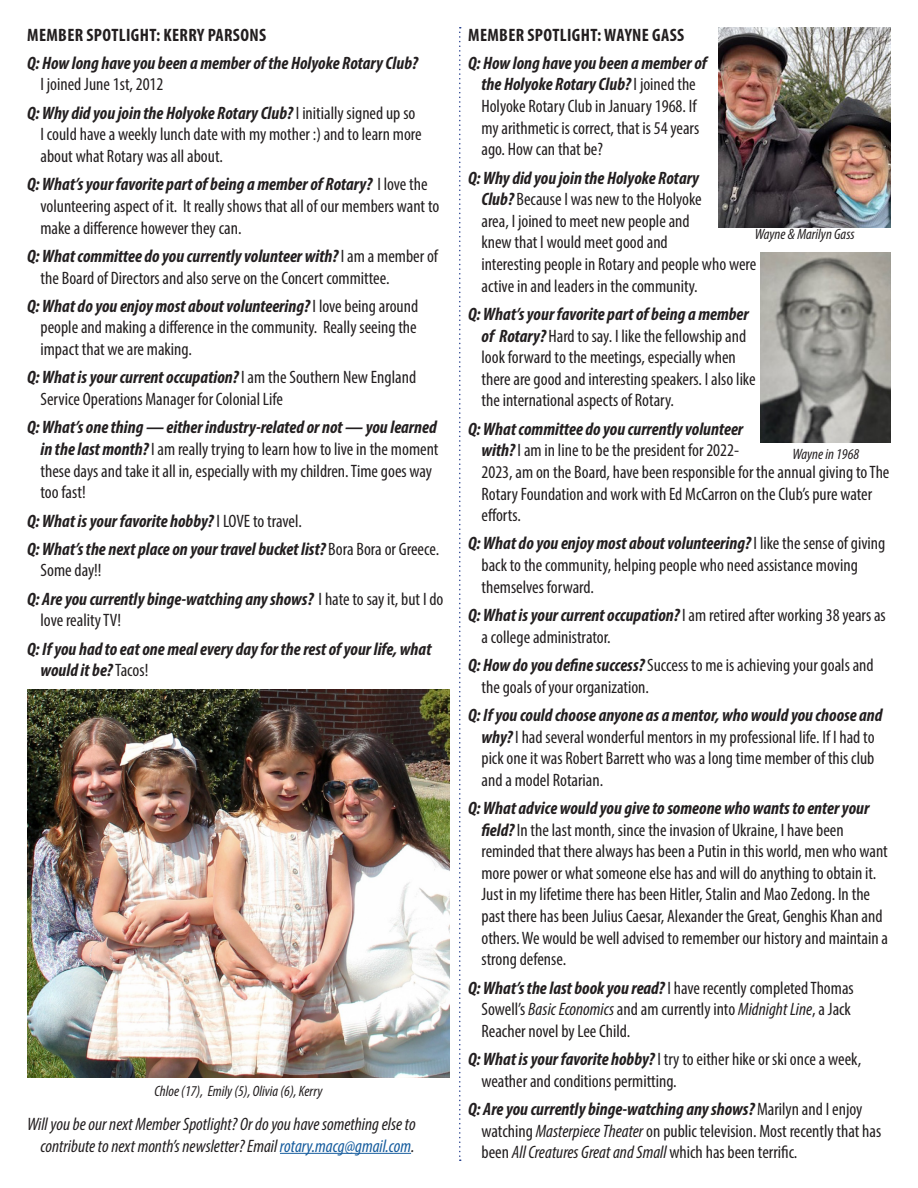
<style>
.page{position:relative;width:918px;height:1188px;background:#fff}
.page>*{position:absolute;margin:0;border:0;box-sizing:border-box;transform-origin:0 0}
.t1{font:condensed 18px/21.6px "Myriad Pro";color:#231f20}
.t2{font:italic 700 condensed 18px/21.6px "Myriad Pro";color:#231f20}
.t3{font:italic condensed 18px/21.6px "Myriad Pro";color:#231f20;text-align:right}
.t4{font:700 condensed 18px "Myriad Pro";letter-spacing:.02em;color:#231f20}
.t5{font:italic condensed 15px "Myriad Pro";color:#231f20}
.s1{font-weight:400;font-style:normal}
.s2{font-weight:700;font-style:italic}
.s3{color:#175d9e}
.s4{font-style:italic}
</style>
<div class="page">
<hr style="left:280px;top:1153px;width:131px;height:1px;background:#175d9e">
<img style="left:27px;top:689px;width:423px;height:389px">
<img style="left:719px;top:27px;width:172px;height:200px">
<img style="left:761px;top:253px;width:130px;height:190px">
<svg style="left:459px;top:27px;width:2px;height:1134px"></svg>
<p class="t4" style="left:27px;top:23px;width:240px">MEMBER SPOTLIGHT: KERRY PARSONS</p>
<p class="t2" style="left:40px;top:52px;width:379px;text-indent:-14px">Q: How long have you been a member of the Holyoke Rotary Club?<br><span class="s1">I joined June 1st, 2012</span></p>
<p class="t1" style="left:40px;top:102px;width:383px;text-indent:-14px"><span class="s2">Q: Why did you join the Holyoke Rotary Club?</span> I initially signed up so<br>I could have a weekly lunch date with my mother :) and to learn more about what Rotary was all about.</p>
<p class="t1" style="left:40px;top:173px;width:400px;text-indent:-14px"><span class="s2">Q: What’s your favorite part of being a member of Rotary?</span> I love the volunteering aspect of it. It really shows that all of our members want to make a difference however they can.</p>
<p class="t1" style="left:40px;top:245px;width:399px;text-indent:-14px"><span class="s2">Q: What committee do you currently volunteer with?</span> I am a member of the Board of Directors and also serve on the Concert committee.</p>
<p class="t1" style="left:40px;top:295px;width:379px;text-align:justify;text-indent:-14px"><span class="s2">Q: What do you enjoy most about volunteering?</span> I love being around people and making a difference in the community. Really seeing the impact that we are making.</p>
<p class="t1" style="left:40px;top:366px;width:377px;text-indent:-14px"><span class="s2">Q: What is your current occupation?</span> I am the Southern New England<br>Service Operations Manager for Colonial Life</p>
<p class="t1" style="left:40px;top:416px;width:399px;text-indent:-14px"><span class="s2">Q: What’s one thing — either industry-related or not — you learned in the last month?</span> I am really trying to learn how to live in the moment these days and take it all in, especially with my children. Time goes way too fast!</p>
<p class="t2" style="left:27px;top:509px;width:276px">Q: What is your favorite hobby? <span class="s1">I LOVE to travel.</span></p>
<p class="t2" style="left:40px;top:538px;width:400px;text-indent:-14px">Q: What’s the next place on your travel bucket list? <span class="s1">Bora Bora or Greece.<br>Some day!!</span></p>
<p class="t2" style="left:40px;top:588px;width:405px;text-indent:-14px">Q: Are you currently binge-watching any shows? <span class="s1">I hate to say it, but I do love reality TV!</span></p>
<p class="t2" style="left:40px;top:638px;width:393px;text-indent:-14px">Q: If you had to eat one meal every day for the rest of your life, what would it be? <span class="s1">Tacos!</span></p>
<p class="t5" style="left:155px;top:1082px;width:169px">Chloe (17), Emily (5), Olivia (6), Kerry</p>
<p class="t3" style="left:27px;top:1113px;width:390px">Will you be our next Member Spotlight? Or do you have something else to contribute to next month’s newsletter? Email <span class="s3">rotary.macg@gmail.com</span>.</p>
<p class="t4" style="left:468px;top:23px;width:218px">MEMBER SPOTLIGHT: WAYNE GASS</p>
<p class="t1" style="left:482px;top:52px;width:227px;text-indent:-14px"><span class="s2">Q: How long have you been a member of the Holyoke Rotary Club?</span> I joined the Holyoke Rotary Club in January 1968. If my arithmetic is correct, that is 54 years ago. How can that be?</p>
<p class="t1" style="left:482px;top:167px;width:276px;text-indent:-14px"><span class="s2">Q: Why did you join the Holyoke Rotary<br>Club?</span> Because I was new to the Holyoke<br>area, I joined to meet new people and<br>knew that I would meet good and<br>interesting people in Rotary and people who were active in and leaders in the community.</p>
<p class="t1" style="left:482px;top:303px;width:276px;text-indent:-14px"><span class="s2">Q: What’s your favorite part of being a member of Rotary?</span> Hard to say. I like the fellowship and look forward to the meetings, especially when there are good and interesting speakers. I also like the international aspects of Rotary.</p>
<p class="t1" style="left:482px;top:418px;width:410px;text-indent:-14px"><span class="s2">Q: What committee do you currently volunteer<br>with?</span> I am in line to be the president for 2022-<br>2023, am on the Board, have been responsible for the annual giving to The Rotary Foundation and work with Ed McCarron on the Club’s pure water efforts.</p>
<p class="t1" style="left:482px;top:532px;width:405px;text-indent:-14px"><span class="s2">Q: What do you enjoy most about volunteering?</span> I like the sense of giving back to the community, helping people who need assistance moving themselves forward.</p>
<p class="t1" style="left:482px;top:604px;width:406px;text-indent:-14px"><span class="s2">Q: What is your current occupation?</span> I am retired after working 38 years as a college administrator.</p>
<p class="t1" style="left:482px;top:654px;width:394px;text-indent:-14px"><span class="s2">Q: How do you define success?</span> Success to me is achieving your goals and the goals of your organization.</p>
<p class="t1" style="left:482px;top:704px;width:403px;text-indent:-14px"><span class="s2">Q: If you could choose anyone as a mentor, who would you choose and why?</span> I had several wonderful mentors in my professional life. If I had to pick one it was Robert Barrett who was a long time member of this club and a model Rotarian.</p>
<p class="t1" style="left:482px;top:797px;width:408px;text-indent:-14px"><span class="s2">Q: What advice would you give to someone who wants to enter your field?</span> In the last month, since the invasion of Ukraine, I have been reminded that there always has been a Putin in this world, men who want more power or what someone else has and will do anything to obtain it.<br>Just in my lifetime there has been Hitler, Stalin and Mao Zedong. In the past there has been Julius Caesar, Alexander the Great, Genghis Khan and others. We would be well advised to remember our history and maintain a strong defense.</p>
<p class="t1" style="left:482px;top:977px;width:374px;text-indent:-14px"><span class="s2">Q: What’s the last book you read?</span> I have recently completed Thomas<br>Sowell’s <span class="s4">Basic Economics</span> and am currently into <span class="s4">Midnight Line</span>, a Jack<br>Reacher novel by Lee Child.</p>
<p class="t1" style="left:482px;top:1048px;width:381px;text-indent:-14px"><span class="s2">Q: What is your favorite hobby?</span> I try to either hike or ski once a week, weather and conditions permitting.</p>
<p class="t1" style="left:482px;top:1098px;width:401px;text-indent:-14px"><span class="s2">Q: Are you currently binge-watching any shows?</span> Marilyn and I enjoy watching <span class="s4">Masterpiece Theater</span> on public television. Most recently that has been <span class="s4">All Creatures Great and Small</span> which has been terrific.</p>
<p class="t5" style="left:755px;top:225px;width:101px">Wayne &amp; Marilyn Gass</p>
<p class="t5" style="left:793px;top:445px;width:68px">Wayne in 1968</p>
</div>
